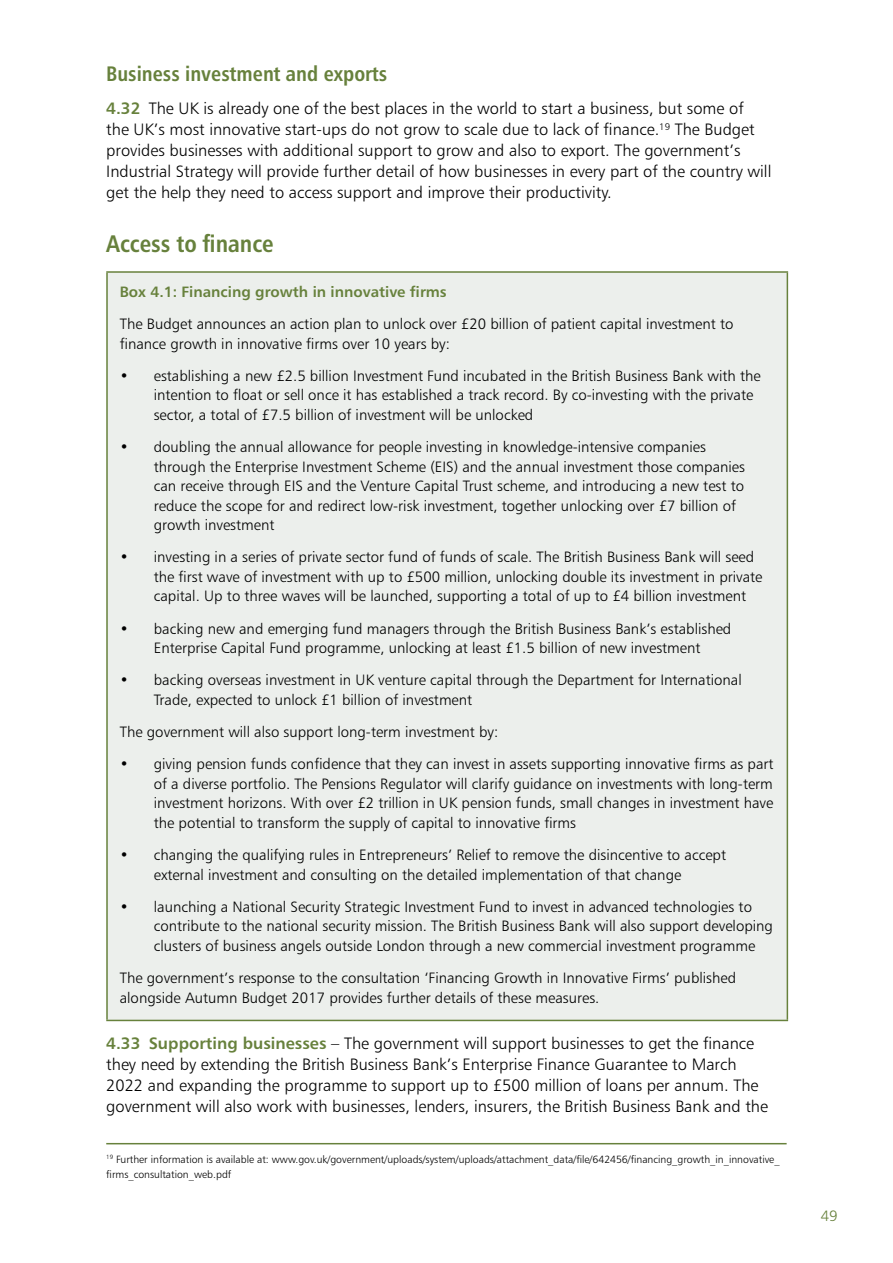
<style>
.page{position:relative;width:893px;height:1263px;background:#fff}
.page>*{position:absolute;margin:0;border:0;box-sizing:border-box;transform-origin:0 0}
.t1{font:24px "Humanist 777 BT Bold Condensed B4";color:#67813c}
.t2{font:21px "Humanist 777 BT Bold Condensed B4";color:#67813c}
.t3{font:16.5px/21px "Humanist 777 BT Light B18";color:#000}
.t4{font:15px/19.5px "Humanist 777 BT Light B18";color:#000}
.t5{font:15px "Humanist 777 BT Bold B3";color:#67813c}
.t6{font:15px "Humanist 777 BT Light B18";color:#67813c}
.t7{font:10.5px/15px "Humanist 777 BT Light B18";color:#000}
.s1{font-family:"Humanist 777 BT Bold B3";color:#67813c}
</style>
<div class="page">
<div style="left:107px;top:272px;width:680px;height:748px;background:#ecefec"></div>
<hr style="left:106px;top:1143px;width:681px;height:1px;background:#67813c">
<hr style="left:106px;top:1020px;width:682px;height:1px;background:#67813c">
<hr style="left:787px;top:273px;width:1px;height:747px;background:#67813c">
<hr style="left:106px;top:273px;width:2px;height:747px;background:#67813c">
<hr style="left:106px;top:271px;width:682px;height:2px;background:#67813c">
<h2 class="t2" style="left:106px;top:60px;width:283px">Business investment and exports</h2>
<p class="t3" style="left:106px;top:98px;width:667px"><span class="s1">4.32</span> The UK is already one of the best places in the world to start a business, but some of<br>the UK’s most innovative start-ups do not grow to scale due to lack of fnance.<sup>19</sup> The Budget provides businesses with additional support to grow and also to export. The government’s Industrial Strategy will provide further detail of how businesses in every part of the country will get the help they need to access support and improve their productivity.</p>
<h1 class="t1" style="left:106px;top:229px;width:169px">Access to fnance</h1>
<p class="t5" style="left:120px;top:282px;width:329px">Box 4.1: Financing growth in innovative frms</p>
<p class="t4" style="left:120px;top:314px;width:615px">The Budget announces an action plan to unlock over £20 billion of patient capital investment to fnance growth in innovative frms over 10 years by:</p>
<p class="t4" style="left:154px;top:366px;width:608px;text-indent:-34px">• establishing a new £2.5 billion Investment Fund incubated in the British Business Bank with the intention to foat or sell once it has established a track record. By co-investing with the private sector, a total of £7.5 billion of investment will be unlocked</p>
<p class="t4" style="left:154px;top:437px;width:593px;text-indent:-34px">• doubling the annual allowance for people investing in knowledge-intensive companies through the Enterprise Investment Scheme (EIS) and the annual investment those companies can receive through EIS and the Venture Capital Trust scheme, and introducing a new test to reduce the scope for and redirect low-risk investment, together unlocking over £7 billion of growth investment</p>
<p class="t4" style="left:154px;top:547px;width:610px;text-indent:-34px">• investing in a series of private sector fund of funds of scale. The British Business Bank will seed the frst wave of investment with up to £500 million, unlocking double its investment in private capital. Up to three waves will be launched, supporting a total of up to £4 billion investment</p>
<p class="t4" style="left:120px;top:618px;width:613px;text-align:center">• backing new and emerging fund managers through the British Business Bank’s established<br>Enterprise Capital Fund programme, unlocking at least £1.5 billion of new investment</p>
<p class="t4" style="left:154px;top:670px;width:589px;text-indent:-34px">• backing overseas investment in UK venture capital through the Department for International<br>Trade, expected to unlock £1 billion of investment</p>
<p class="t4" style="left:120px;top:722px;width:380px">The government will also support long-term investment by:</p>
<p class="t4" style="left:154px;top:754px;width:621px;text-align:justify;text-indent:-34px">• giving pension funds confdence that they can invest in assets supporting innovative frms as part of a diverse portfolio. The Pensions Regulator will clarify guidance on investments with long-term investment horizons. With over £2 trillion in UK pension funds, small changes in investment have the potential to transform the supply of capital to innovative frms</p>
<p class="t4" style="left:154px;top:845px;width:574px;text-indent:-34px">• changing the qualifying rules in Entrepreneurs’ Relief to remove the disincentive to accept external investment and consulting on the detailed implementation of that change</p>
<p class="t4" style="left:154px;top:897px;width:621px;text-indent:-34px">• launching a National Security Strategic Investment Fund to invest in advanced technologies to contribute to the national security mission. The British Business Bank will also support developing clusters of business angels outside London through a new commercial investment programme</p>
<p class="t4" style="left:120px;top:968px;width:618px">The government’s response to the consultation ‘Financing Growth in Innovative Firms’ published alongside Autumn Budget 2017 provides further details of these measures.</p>
<p class="t3" style="left:106px;top:1032px;width:663px"><span class="s1">4.33 Supporting businesses</span> – The government will support businesses to get the fnance they need by extending the British Business Bank’s Enterprise Finance Guarantee to March 2022 and expanding the programme to support up to £500 million of loans per annum. The government will also work with businesses, lenders, insurers, the British Business Bank and the</p>
<p class="t7" style="left:106px;top:1151px;width:675px"><sup>19</sup> Further information is available at: www.gov.uk/government/uploads/system/uploads/attachment_data/file/642456/financing_growth_in_innovative_ firms_consultation_web.pdf</p>
<p class="t6" style="left:821px;top:1206px;width:18px">49</p>
</div>
